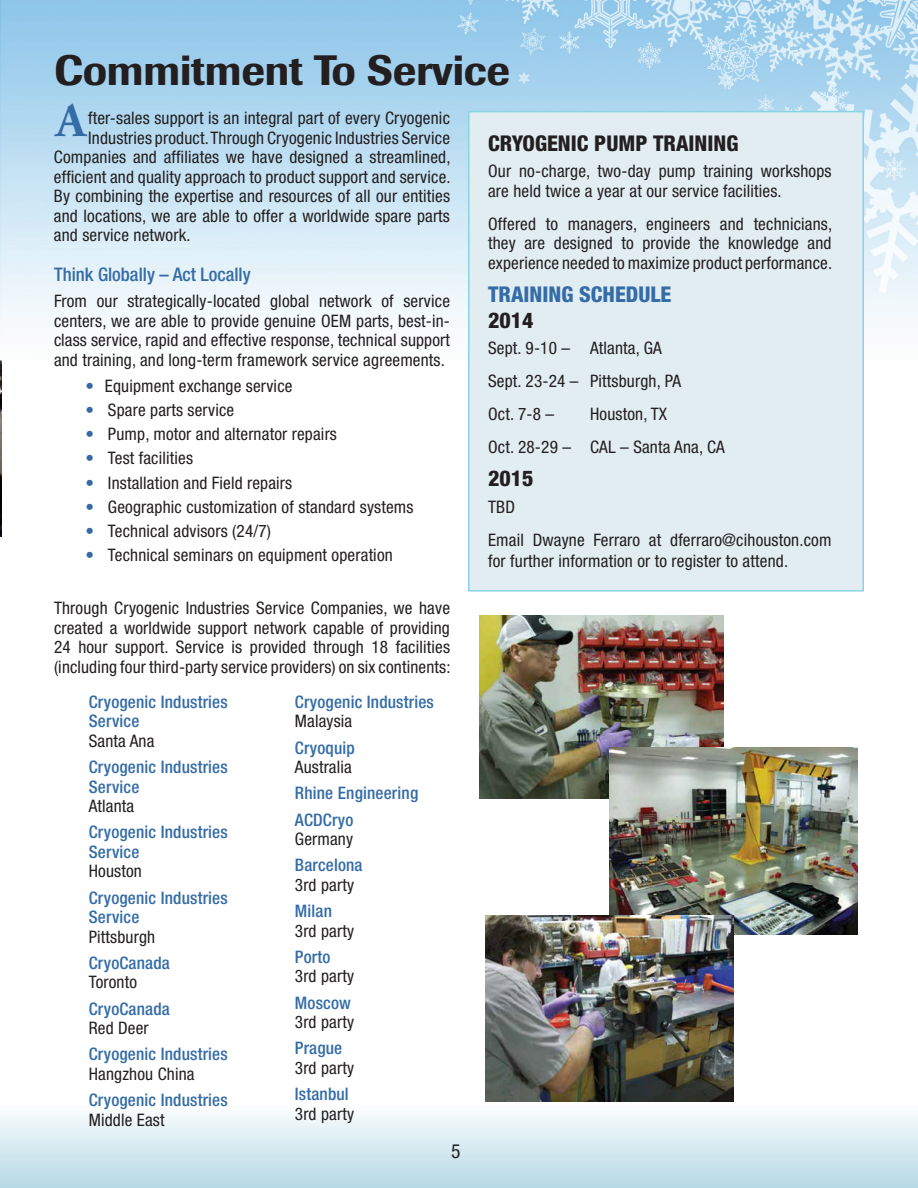
<style>
.page{position:relative;width:918px;height:1188px;background:#fff}
.page>*{position:absolute;margin:0;border:0;box-sizing:border-box;transform-origin:0 0}
.t1{font:700 48px "Adobe Garamond Pro";color:#346ca7}
.t2{font:500 42px "Imago";letter-spacing:-.005em;color:#231f20}
.t3{font:800 condensed 21.75px "Helvetica Neue";color:#231f20}
.t4{font:800 condensed 21.75px "Helvetica Neue";color:#346ca7}
.t5{font:condensed 19.5px "Helvetica Neue";color:#231f20}
.t6{font:500 condensed 18.75px "Helvetica Neue";color:#346ca7}
.t7{font:condensed 17.25px/19.5px "Helvetica Neue";letter-spacing:.01em;color:#231f20}
.t8{font:500 condensed 17.25px/19.5px "Helvetica Neue";letter-spacing:.01em;color:#346ca7}
.s1{color:#346ca7}
</style>
<div class="page">
<img style="left:0;top:360px;width:1px;height:176px">
<div style="left:0;top:1104px;width:918px;height:84px;background:linear-gradient(to bottom,#fdfefe,#b5d9e5)"></div>
<img style="left:0;top:0;width:918px;height:327px">
<div style="left:468px;top:111px;width:396px;height:481px;background:#e2edf2;border:2px solid #88d4e2"></div>
<img style="left:480px;top:616px;width:243px;height:183px">
<img style="left:609px;top:748px;width:248px;height:186px">
<img style="left:486px;top:915px;width:247px;height:186px">
<h2 class="t2" style="left:54px;top:45px;width:458px">Commitment To Service</h2>
<h1 class="t1" style="left:56px;top:92px;width:31px">A</h1>
<p class="t7" style="left:88px;top:109px;width:363px">fter-sales support is an integral part of every Cryogenic</p>
<p class="t7" style="left:88px;top:128px;width:363px">Industries product. Through Cryogenic Industries Service</p>
<p class="t7" style="left:54px;top:147px;width:398px">Companies and affiliates we have designed a streamlined,</p>
<p class="t7" style="left:54px;top:167px;width:398px">efficient and quality approach to product support and service.</p>
<p class="t7" style="left:54px;top:186px;width:398px">By combining the expertise and resources of all our entities</p>
<p class="t7" style="left:54px;top:206px;width:397px">and locations, we are able to offer a worldwide spare parts</p>
<p class="t7" style="left:54px;top:225px;width:138px">and service network.</p>
<p class="t6" style="left:54px;top:263px;width:198px">Think Globally – Act Locally</p>
<p class="t7" style="left:54px;top:292px;width:398px;text-align:justify">From our strategically-located global network of service centers, we are able to provide genuine OEM parts, best-in&shy;class service, rapid and effective response, technical support and training, and long-term framework service agreements.</p>
<p class="t7" style="left:86px;top:376px;width:209px"><span class="s1">•</span> Equipment exchange service</p>
<p class="t7" style="left:86px;top:400px;width:150px"><span class="s1">•</span> Spare parts service</p>
<p class="t7" style="left:86px;top:424px;width:253px"><span class="s1">•</span> Pump, motor and alternator repairs</p>
<p class="t7" style="left:86px;top:449px;width:109px"><span class="s1">•</span> Test facilities</p>
<p class="t7" style="left:86px;top:473px;width:208px"><span class="s1">•</span> Installation and Field repairs</p>
<p class="t7" style="left:86px;top:497px;width:330px"><span class="s1">•</span> Geographic customization of standard systems</p>
<p class="t7" style="left:86px;top:521px;width:187px"><span class="s1">•</span> Technical advisors (24/7)</p>
<p class="t7" style="left:86px;top:545px;width:309px"><span class="s1">•</span> Technical seminars on equipment operation</p>
<p class="t3" style="left:488px;top:130px;width:252px">CRYOGENIC PUMP TRAINING</p>
<p class="t7" style="left:488px;top:162px;width:345px">Our no-charge, two-day pump training workshops are held twice a year at our service facilities.</p>
<p class="t7" style="left:488px;top:214px;width:346px;text-align:justify">Offered to managers, engineers and technicians, they are designed to provide the knowledge and experience needed to maximize product performance.</p>
<p class="t4" style="left:488px;top:281px;width:185px">TRAINING SCHEDULE</p>
<p class="t3" style="left:488px;top:307px;width:47px">2014</p>
<p class="t7" style="left:488px;top:332px;width:194px;line-height:33px">Sept. 9-10 – Atlanta, GA<br>Sept. 23-24 – Pittsburgh, PA<br>Oct. 7-8 –</p>
<p class="t7" style="left:488px;top:398px;width:238px;line-height:33px;text-indent:102px">Houston, TX<br>Oct. 28-29 – CAL – Santa Ana, CA</p>
<p class="t3" style="left:488px;top:465px;width:47px">2015</p>
<p class="t7" style="left:488px;top:490px;width:345px;line-height:33px">TBD<br>Email Dwayne Ferraro at dferraro@cihouston.com</p>
<p class="t7" style="left:488px;top:551px;width:302px">for further information or to register to attend.</p>
<p class="t7" style="left:54px;top:598px;width:398px;text-align:justify">Through Cryogenic Industries Service Companies, we have created a worldwide support network capable of providing 24 hour support. Service is provided through 18 facilities (including four third-party service providers) on six continents:</p>
<p class="t8" style="left:89px;top:692px;width:140px">Cryogenic Industries<br>Service</p>
<p class="t7" style="left:89px;top:731px;width:67px">Santa Ana</p>
<p class="t8" style="left:89px;top:757px;width:140px">Cryogenic Industries<br>Service</p>
<p class="t7" style="left:89px;top:796px;width:47px">Atlanta</p>
<p class="t8" style="left:89px;top:822px;width:140px">Cryogenic Industries<br>Service</p>
<p class="t7" style="left:89px;top:861px;width:55px">Houston</p>
<p class="t8" style="left:89px;top:888px;width:140px">Cryogenic Industries<br>Service</p>
<p class="t7" style="left:89px;top:927px;width:68px">Pittsburgh</p>
<p class="t8" style="left:89px;top:953px;width:83px">CryoCanada</p>
<p class="t7" style="left:89px;top:972px;width:50px">Toronto</p>
<p class="t8" style="left:89px;top:999px;width:83px">CryoCanada</p>
<p class="t7" style="left:89px;top:1018px;width:61px">Red Deer</p>
<p class="t8" style="left:89px;top:1044px;width:140px">Cryogenic Industries</p>
<p class="t7" style="left:89px;top:1064px;width:107px">Hangzhou China</p>
<p class="t8" style="left:89px;top:1090px;width:140px">Cryogenic Industries</p>
<p class="t7" style="left:89px;top:1110px;width:77px">Middle East</p>
<p class="t8" style="left:295px;top:692px;width:140px">Cryogenic Industries</p>
<p class="t7" style="left:295px;top:711px;width:59px">Malaysia</p>
<p class="t8" style="left:295px;top:738px;width:61px">Cryoquip</p>
<p class="t7" style="left:295px;top:757px;width:58px">Australia</p>
<p class="t8" style="left:295px;top:780px;width:125px;line-height:26.2px">Rhine Engineering<br>ACDCryo</p>
<p class="t7" style="left:295px;top:829px;width:60px">Germany</p>
<p class="t8" style="left:295px;top:855px;width:69px">Barcelona</p>
<p class="t7" style="left:295px;top:875px;width:61px">3rd party</p>
<p class="t8" style="left:295px;top:901px;width:39px">Milan</p>
<p class="t7" style="left:295px;top:921px;width:61px">3rd party</p>
<p class="t8" style="left:295px;top:947px;width:37px">Porto</p>
<p class="t7" style="left:295px;top:966px;width:61px">3rd party</p>
<p class="t8" style="left:295px;top:992px;width:58px">Moscow</p>
<p class="t7" style="left:295px;top:1012px;width:61px">3rd party</p>
<p class="t8" style="left:295px;top:1038px;width:49px">Prague</p>
<p class="t7" style="left:295px;top:1058px;width:61px">3rd party</p>
<p class="t8" style="left:295px;top:1084px;width:55px">Istanbul</p>
<p class="t7" style="left:295px;top:1104px;width:61px">3rd party</p>
<p class="t5" style="left:451px;top:1140px;width:11px">5</p>
</div>
